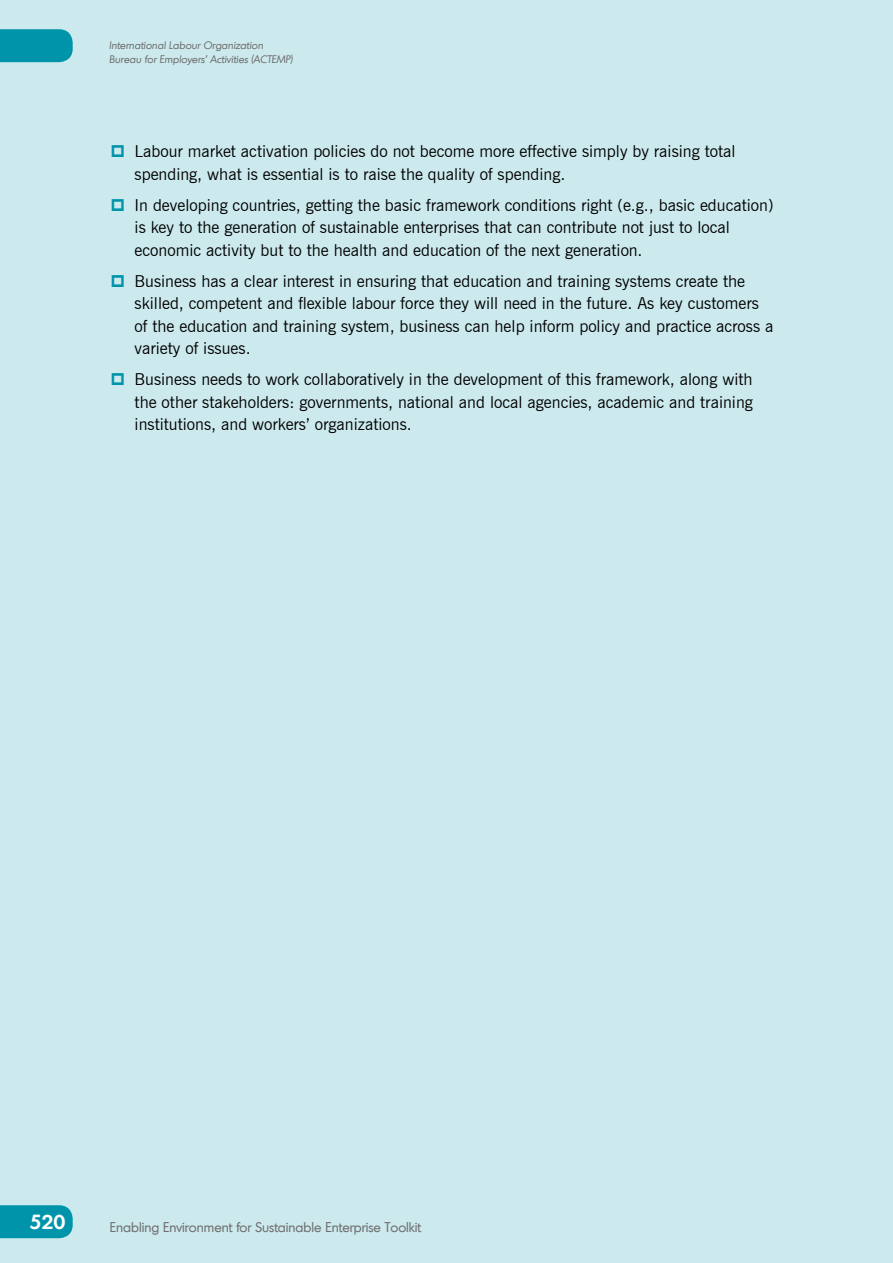
<style>
.page{position:relative;width:893px;height:1263px;background:#cceaee}
.page>*{position:absolute;margin:0;border:0;box-sizing:border-box;transform-origin:0 0}
.t1{font:600 19.5px "Montreal";color:#fff}
.t2{font:16.5px/22.5px "News Gothic BT";color:#000}
.t3{font:13.5px "Montreal";color:#706f6f}
.t4{font:italic 10.5px/13.5px "Montreal";color:#706f6f}
</style>
<div class="page">
<div style="left:0;top:1205px;width:73px;height:33px;background:#0094aa"></div>
<div style="left:0;top:29px;width:73px;height:33px;background:#0094aa"></div>
<p class="t4" style="left:109px;top:39px;width:185px">International Labour Organization<br>Bureau for Employers’ Activities (ACTEMP)</p>
<p class="t2" style="left:135px;top:140px;width:602px">Labour market activation policies do not become more effective simply by raising total spending, what is essential is to raise the quality of spending.</p>
<p class="t2" style="left:135px;top:193px;width:640px">In developing countries, getting the basic framework conditions right (e.g., basic education) is key to the generation of sustainable enterprises that can contribute not just to local economic activity but to the health and education of the next generation.</p>
<p class="t2" style="left:135px;top:269px;width:640px">Business has a clear interest in ensuring that education and training systems create the skilled, competent and flexible labour force they will need in the future. As key customers of the education and training system, business can help inform policy and practice across a variety of issues.</p>
<p class="t2" style="left:135px;top:368px;width:620px;text-align:justify">Business needs to work collaboratively in the development of this framework, along with the other stakeholders: governments, national and local agencies, academic and training institutions, and workers’ organizations.</p>
<p class="t1" style="left:29px;top:1209px;width:38px">520</p>
<p class="t3" style="left:110px;top:1218px;width:313px">Enabling Environment for Sustainable Enterprise Toolkit</p>
</div>
